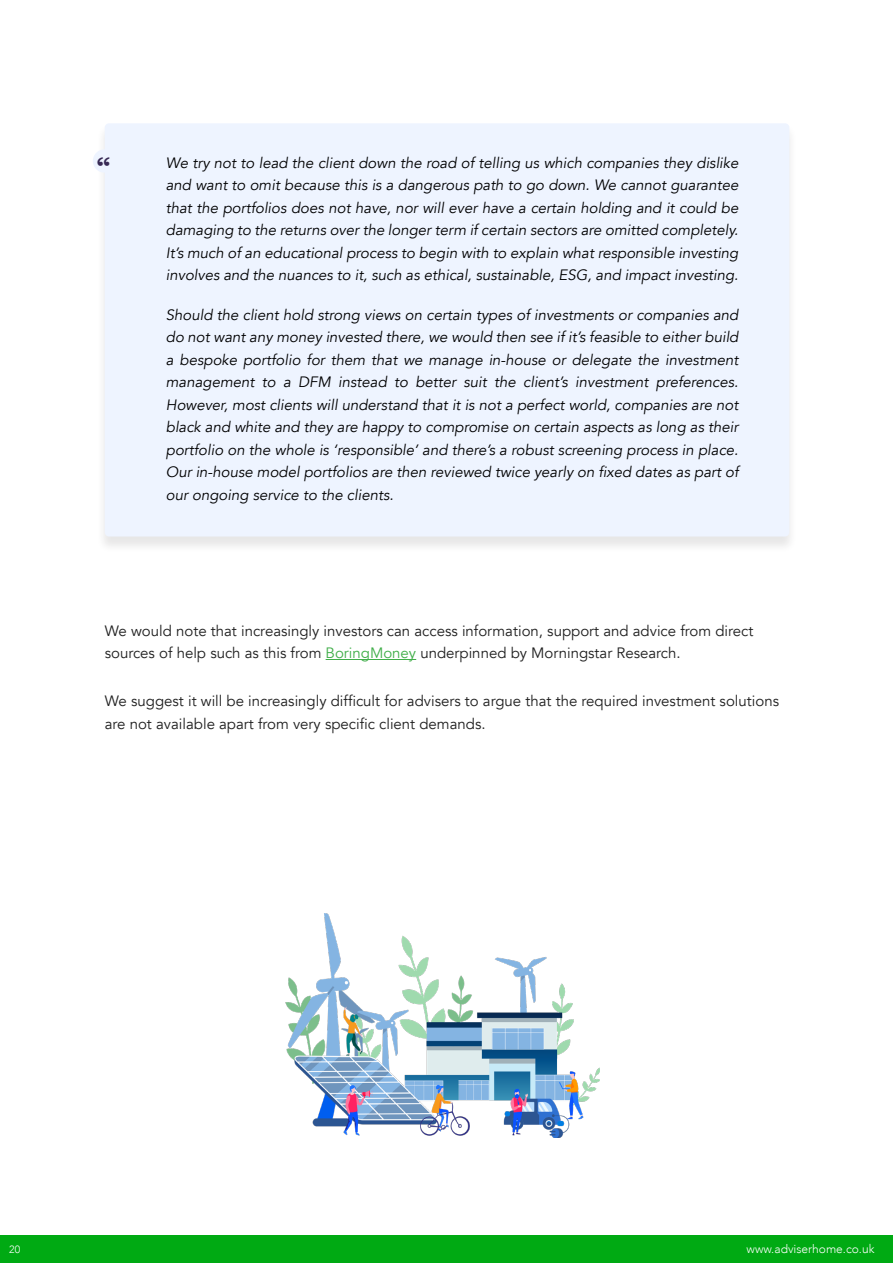
<style>
.page{position:relative;width:893px;height:1263px;background:#fff}
.page>*{position:absolute;margin:0;border:0;box-sizing:border-box;transform-origin:0 0}
.t1{font:700 27.3px "Bangla MN";color:#372954}
.t2{font:italic 15px/22.5px "Avenir";color:#000;text-align:justify}
.t3{font:15px/22.5px "Avenir";color:#1f1f1f}
.t4{font:300 12px "Avenir";color:#fff}
.t5{font:300 10.5px "Avenir";color:#fff}
.s1{color:#40ae49}
</style>
<div class="page">
<div style="left:0;top:1236px;width:893px;height:27px;background:#00aa13"></div>
<div style="left:96px;top:124px;width:701px;height:429px;background:#231f20;opacity:.11"></div>
<div style="left:105px;top:123px;width:684px;height:413px;background:#eef4ff;border-radius:4px"></div>
<div style="left:93px;top:149px;width:23px;height:24px;background:#eef4ff;border-radius:50%"></div>
<hr style="left:326px;top:659px;width:90px;height:1px;background:#40ae49">
<img style="left:285px;top:914px;width:314px;height:223px">
<p class="t1" style="left:97px;top:152px;width:15px">“</p>
<p class="t2" style="left:166px;top:151px;width:574px">We try not to lead the client down the road of telling us which companies they dislike and want to omit because this is a dangerous path to go down. We cannot guarantee that the portfolios does not have, nor will ever have a certain holding and it could be damaging to the returns over the longer term if certain sectors are omitted completely.<br>It’s much of an educational process to begin with to explain what responsible investing involves and the nuances to it, such as ethical, sustainable, ESG, and impact investing.</p>
<p class="t2" style="left:166px;top:304px;width:574px">Should the client hold strong views on certain types of investments or companies and do not want any money invested there, we would then see if it’s feasible to either build a bespoke portfolio for them that we manage in-house or delegate the investment management to a DFM instead to better suit the client’s investment preferences.<br>However, most clients will understand that it is not a perfect world, companies are not black and white and they are happy to compromise on certain aspects as long as their portfolio on the whole is ‘responsible’ and there’s a robust screening process in place.<br>Our in-house model portfolios are then reviewed twice yearly on fixed dates as part of our ongoing service to the clients.</p>
<p class="t3" style="left:105px;top:620px;width:650px">We would note that increasingly investors can access information, support and advice from direct sources of help such as this from <span class="s1">BoringMoney</span> underpinned by Morningstar Research.</p>
<p class="t3" style="left:105px;top:690px;width:676px">We suggest it will be increasingly difficult for advisers to argue that the required investment solutions are not available apart from very specific client demands.</p>
<p class="t5" style="left:9px;top:1243px;width:12px">20</p>
<p class="t4" style="left:747px;top:1242px;width:129px">www.adviserhome.co.uk</p>
</div>
